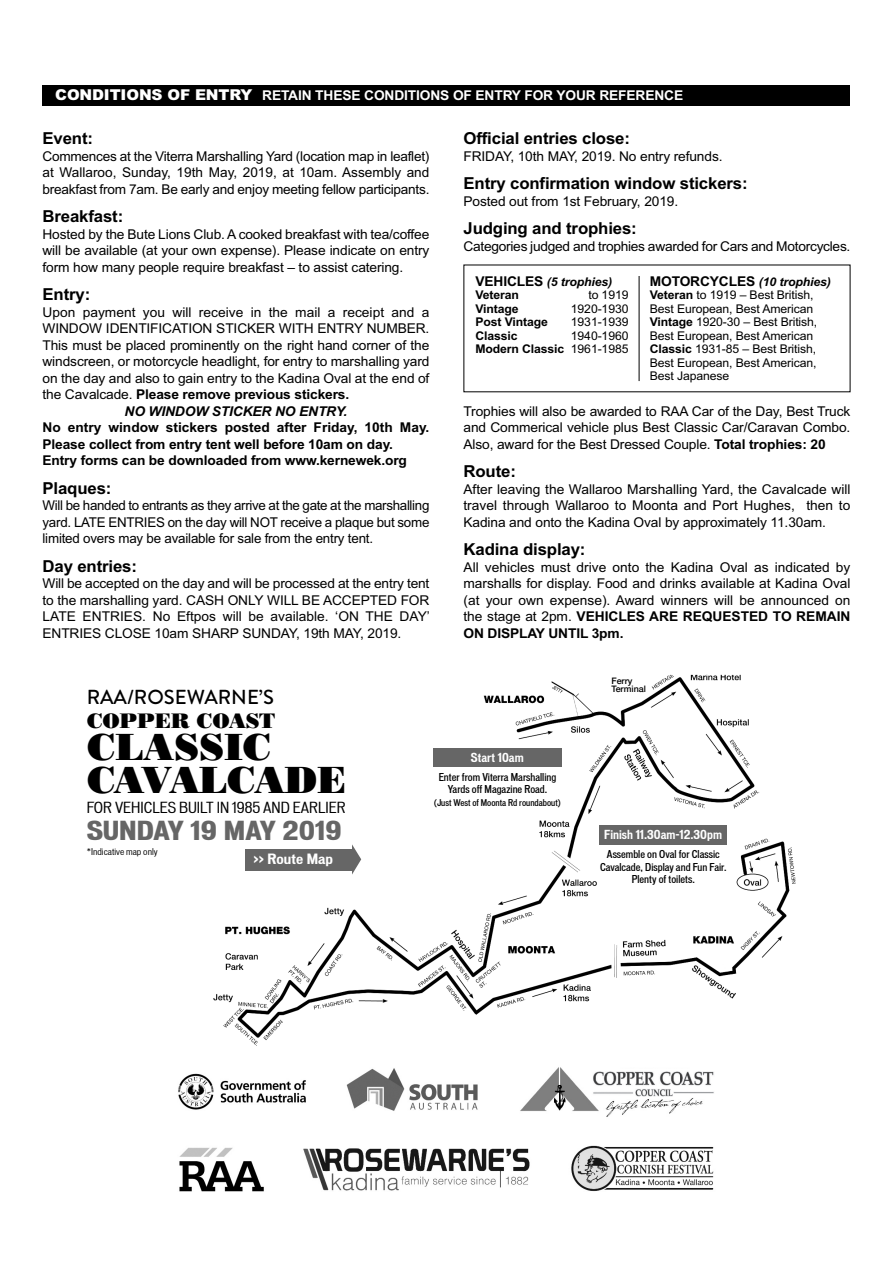
<style>
.page{position:relative;width:893px;height:1263px;background:#fff}
.page>*{position:absolute;margin:0;border:0;box-sizing:border-box;transform-origin:0 0}
.t1{font:37.65px/33px "Poster Bodoni BT";letter-spacing:-.015em;color:#000}
.t2{font:700 expanded 25.05px "Vonnes";color:#666;scale:1.1 1}
.t3{font:20.85px "Poster Bodoni BT";letter-spacing:-.015em;color:#000}
.t4{font:500 20.25px "Brandon Grotesque";color:#000}
.t5{font:700 16.5px "Arial";letter-spacing:-.01em;color:#000}
.t6{font:condensed 14.55px "Vonnes";color:#000;scale:1.1 1}
.t7{font:13.5px/16.5px "Arial";letter-spacing:-.01em;color:#000;text-align:justify}
.t8{font:700 13.5px/16.5px "Arial";letter-spacing:-.01em;color:#000}
.t9{font:700 13.5px "Arial";letter-spacing:-.01em;color:#fff}
.t10{font:italic 700 13.5px "Arial";letter-spacing:-.01em;color:#000}
.t11{font:700 condensed 13.5px "Vonnes";color:#fff;scale:1.12 1}
.t12{font:12px/13.5px "Arial";letter-spacing:-.01em;color:#000;text-align:justify}
.t13{font:700 12px "Arial";letter-spacing:-.01em;color:#000}
.t14{font:italic 700 12px "Arial";letter-spacing:-.01em;color:#000}
.t15{font:700 condensed 11.85px "Vonnes";color:#fff}
.t16{font:500 condensed 10.35px/12.8px "Vonnes";color:#000;text-align:center}
.t17{font:500 condensed 8.85px "Vonnes";color:#000}
.t18{font:condensed 8.85px "Vonnes";color:#000;scale:1.1 1}
.t19{font:500 8.85px/8.9px "Helvetica Neue";color:#000}
.s1{font-weight:900;font-size:15px}
.s2{font-weight:400}
.s3{font-style:normal;font-size:13.5px}
.s4{font-weight:700}
</style>
<div class="page">
<div style="left:43px;top:85px;width:807px;height:20px;background:#000"></div>
<hr style="left:639px;top:276px;width:1px;height:105px;background:#000">
<img style="left:178px;top:1067px;width:536px;height:125px">
<img style="left:213px;top:675px;width:583px;height:371px">
<div style="left:599px;top:825px;width:128px;height:19px;background:#666"></div>
<div style="left:434px;top:748px;width:127px;height:19px;background:#666"></div>
<div style="left:245px;top:849px;width:109px;height:21px;background:#666"></div>
<svg style="left:352px;top:844px;width:9px;height:30px"></svg>
<div style="left:593px;top:1069px;width:124px;height:28px;background:#fff"></div>
<img style="left:593px;top:1071px;width:121px;height:25px">
<p class="t9" style="left:55px;top:88px;width:629px"><span class="s1">CONDITIONS OF ENTRY</span> retaIn these condItIons of entry for your reference</p>
<p class="t5" style="left:43px;top:129px;width:52px">event:</p>
<p class="t7" style="left:43px;top:148px;width:388px">Commences at the Viterra Marshalling Yard (location map in leaflet) at Wallaroo, Sunday, 19th May, 2019, at 10am. Assembly and breakfast from 7am. Be early and enjoy meeting fellow participants.</p>
<p class="t5" style="left:43px;top:207px;width:82px">breakfast:</p>
<p class="t7" style="left:43px;top:226px;width:388px">Hosted by the Bute Lions Club. A cooked breakfast with tea/coffee will be available (at your own expense). Please indicate on entry form how many people require breakfast – to assist catering.</p>
<p class="t5" style="left:43px;top:285px;width:49px">entry:</p>
<p class="t7" style="left:43px;top:304px;width:388px">Upon payment you will receive in the mail a receipt and a</p>
<p class="t7" style="left:43px;top:320px;width:388px">WINDOW IDENTIFICATION STICKER WITH ENTRY NUMBER.</p>
<p class="t7" style="left:43px;top:337px;width:388px">This must be placed prominently on the right hand corner of the</p>
<p class="t7" style="left:43px;top:353px;width:388px">windscreen, or motorcycle headlight, for entry to marshalling yard</p>
<p class="t7" style="left:43px;top:370px;width:388px">on the day and also to gain entry to the Kadina Oval at the end of</p>
<p class="t8" style="left:43px;top:386px;width:308px"><span class="s2">the Cavalcade.</span> please remove previous stickers.</p>
<p class="t10" style="left:125px;top:403px;width:224px">NO WINDOW STICKER NO ENTRY.</p>
<p class="t8" style="left:43px;top:419px;width:388px">no entry window stickers posted after friday, 10th may. please collect from entry tent well before 10am on day. entry forms can be downloaded from www.kernewek.org</p>
<p class="t5" style="left:43px;top:478px;width:70px">plaques:</p>
<p class="t7" style="left:43px;top:497px;width:388px">Will be handed to entrants as they arrive at the gate at the marshalling yard. LATE ENTRIES on the day will NOT receive a plaque but some limited overs may be available for sale from the entry tent.</p>
<p class="t5" style="left:43px;top:556px;width:96px">day entries:</p>
<p class="t7" style="left:43px;top:575px;width:389px">Will be accepted on the day and will be processed at the entry tent to the marshalling yard. CASH ONLY WILL BE ACCEPTED FOR LATE ENTRIES. No Eftpos will be available. ‘ON THE DAY’ ENTRIES CLOSE 10am SHARP SUNDAY, 19th MAY, 2019.</p>
<p class="t5" style="left:463px;top:129px;width:168px">official entries close:</p>
<p class="t7" style="left:463px;top:148px;width:261px">FRIDAY, 10th MAY, 2019. No entry refunds.</p>
<p class="t5" style="left:463px;top:174px;width:286px">entry confirmation window stickers:</p>
<p class="t7" style="left:463px;top:193px;width:216px">Posted out from 1st February, 2019.</p>
<p class="t5" style="left:463px;top:219px;width:175px">Judging and trophies:</p>
<p class="t7" style="left:463px;top:238px;width:388px">Categories judged and trophies awarded for Cars and Motorcycles.</p>
<p class="t14" style="left:475px;top:275px;width:138px"><span class="s3">VehIcles</span> (5 trophies)</p>
<p class="t14" style="left:650px;top:275px;width:183px"><span class="s3">motorcycles</span> (10 trophies)</p>
<p class="t13" style="left:475px;top:288px;width:45px">Veteran</p>
<p class="t12" style="left:588px;top:288px;width:42px">to 1919</p>
<p class="t12" style="left:650px;top:288px;width:165px"><span class="s4">Veteran</span> to 1919 – Best British,</p>
<p class="t13" style="left:475px;top:302px;width:45px">Vintage</p>
<p class="t12" style="left:571px;top:302px;width:59px">1920-1930</p>
<p class="t12" style="left:650px;top:302px;width:165px">Best European, Best American</p>
<p class="t13" style="left:475px;top:315px;width:74px">post Vintage</p>
<p class="t12" style="left:571px;top:315px;width:59px">1931-1939</p>
<p class="t12" style="left:650px;top:315px;width:169px"><span class="s4">Vintage</span> 1920-30 – Best British,</p>
<p class="t13" style="left:475px;top:329px;width:44px">classic</p>
<p class="t12" style="left:571px;top:329px;width:59px">1940-1960</p>
<p class="t12" style="left:650px;top:329px;width:165px">Best European, Best American</p>
<p class="t13" style="left:475px;top:342px;width:155px">modern classic <span class="s2">1961-1985</span></p>
<p class="t12" style="left:650px;top:342px;width:168px"><span class="s4">classic</span> 1931-85 – Best British, Best European, Best American, Best Japanese</p>
<p class="t7" style="left:463px;top:403px;width:388px">Trophies will also be awarded to RAA Car of the Day, Best Truck and Commerical vehicle plus Best Classic Car/Caravan Combo.<br>Also, award for the Best Dressed Couple. <span class="s4">total trophies: 20</span></p>
<p class="t5" style="left:463px;top:462px;width:54px">route:</p>
<p class="t7" style="left:463px;top:481px;width:388px">After leaving the Wallaroo Marshalling Yard, the Cavalcade will travel through Wallaroo to Moonta and Port Hughes, then to Kadina and onto the Kadina Oval by approximately 11.30am.</p>
<p class="t5" style="left:463px;top:540px;width:124px">kadina display:</p>
<p class="t7" style="left:463px;top:559px;width:388px">All vehicles must drive onto the Kadina Oval as indicated by marshalls for display. Food and drinks available at Kadina Oval (at your own expense). Award winners will be announced on the stage at 2pm. <span class="s4">VehIcles are requested to remaIn on dIsplay untIl 3pm.</span></p>
<h3 class="t4" style="left:87px;top:690px;width:189px">RAA/ROSEWARNE’S</h3>
<h3 class="t3" style="left:87px;top:708px;width:190px">COPPER COAST</h3>
<h1 class="t1" style="left:87px;top:730px;width:261px">CLASSIC<br>CAVALCADE</h1>
<p class="t6" style="left:87px;top:799px;width:237px">FOR VEHICLES BUILT IN 1985 AND EARLIER</p>
<p class="t18" style="left:87px;top:846px;width:66px">*Indicative map only</p>
<h2 class="t2" style="left:87px;top:816px;width:233px">SUNDAY 19 MAY 2019</h2>
<p class="t11" style="left:254px;top:852px;width:72px">&gt;&gt; Route Map</p>
<p class="t15" style="left:471px;top:750px;width:54px">Start 10am</p>
<p class="t16" style="left:439px;top:770px;width:119px">Enter from Viterra Marshalling<br>Yards off Magazine Road.</p>
<p class="t17" style="left:434px;top:798px;width:128px">(Just West of Moonta Rd roundabout)</p>
<p class="t19" style="left:611px;top:676px;width:36px">Ferry<br>Terminal</p>
<p class="t15" style="left:604px;top:828px;width:119px">Finish 11.30am-12.30pm</p>
<p class="t16" style="left:600px;top:848px;width:128px">Assemble on Oval for Classic<br>Cavalcade, Display and Fun Fair.<br>Plenty of toilets.</p>
</div>
